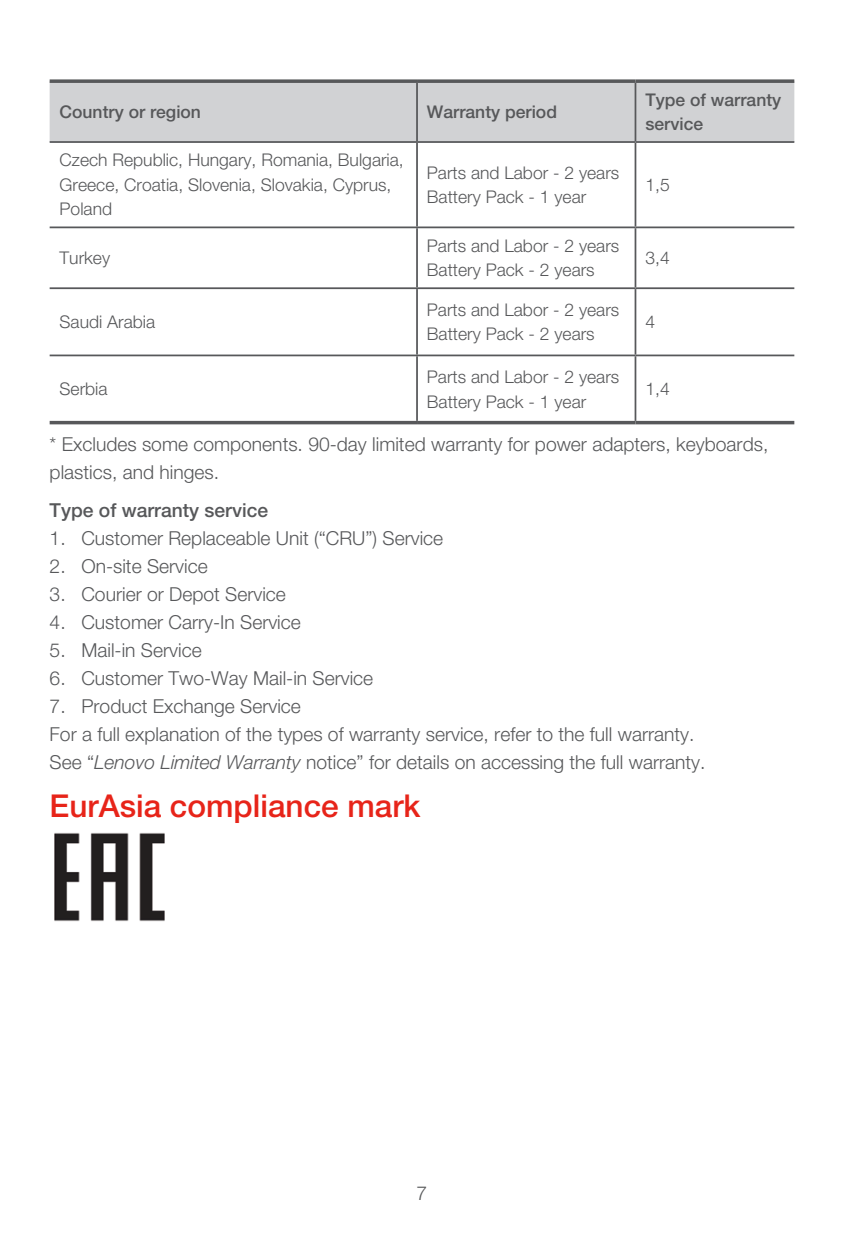
<style>
.page{position:relative;width:844px;height:1241px;background:#fff}
.page>*{position:absolute;margin:0;border:0;box-sizing:border-box;transform-origin:0 0}
.一级标题{font:500 31.5px "Helvetica Neue LT Std";color:#e72419}
.正文{font:300 19.25px/28px "Helvetica Neue LT Std";color:#57585a}
.t1{font:500 19.25px "Helvetica Neue LT Std";color:#57585a}
.t2{font:300 17.5px/24.5px "Helvetica Neue LT Std";color:#57585a}
.t3{font:500 17.5px/24.5px "Helvetica Neue LT Std";color:#57585a}
.s1{font-style:italic}
</style>
<div class="page">
<img style="left:54px;top:832px;width:111px;height:89px">
<div style="left:50px;top:83px;width:744px;height:58px;background:#d1d2d4"></div>
<hr style="left:50px;top:421px;width:367px;height:3px;background:#57585a">
<hr style="left:416px;top:83px;width:2px;height:58px;background:#57585a">
<hr style="left:416px;top:143px;width:2px;height:83px;background:#57585a">
<hr style="left:416px;top:228px;width:2px;height:59px;background:#57585a">
<hr style="left:416px;top:289px;width:2px;height:65px;background:#57585a">
<hr style="left:416px;top:356px;width:2px;height:65px;background:#57585a">
<hr style="left:417px;top:421px;width:218px;height:3px;background:#57585a">
<hr style="left:634px;top:83px;width:2px;height:58px;background:#57585a">
<hr style="left:634px;top:143px;width:2px;height:83px;background:#57585a">
<hr style="left:634px;top:228px;width:2px;height:59px;background:#57585a">
<hr style="left:634px;top:289px;width:2px;height:65px;background:#57585a">
<hr style="left:634px;top:356px;width:2px;height:65px;background:#57585a">
<hr style="left:635px;top:421px;width:159px;height:3px;background:#57585a">
<svg style="left:50px;top:79px;width:367px;height:4px"></svg>
<svg style="left:417px;top:79px;width:218px;height:4px"></svg>
<svg style="left:635px;top:79px;width:159px;height:4px"></svg>
<hr style="left:50px;top:141px;width:367px;height:2px;background:#57585a">
<hr style="left:417px;top:141px;width:218px;height:2px;background:#57585a">
<hr style="left:635px;top:141px;width:159px;height:2px;background:#57585a">
<hr style="left:50px;top:226px;width:367px;height:2px;background:#57585a">
<hr style="left:417px;top:226px;width:218px;height:2px;background:#57585a">
<hr style="left:635px;top:226px;width:159px;height:2px;background:#57585a">
<hr style="left:50px;top:287px;width:367px;height:2px;background:#57585a">
<hr style="left:417px;top:287px;width:218px;height:2px;background:#57585a">
<hr style="left:635px;top:287px;width:159px;height:2px;background:#57585a">
<hr style="left:50px;top:354px;width:367px;height:2px;background:#57585a">
<hr style="left:417px;top:354px;width:218px;height:2px;background:#57585a">
<hr style="left:635px;top:354px;width:159px;height:2px;background:#57585a">
<p class="t3" style="left:60px;top:99px;width:143px">Country or region</p>
<p class="t3" style="left:427px;top:99px;width:131px">Warranty period</p>
<p class="t2" style="left:60px;top:147px;width:345px">Czech Republic, Hungary, Romania, Bulgaria,<br>Greece, Croatia, Slovenia, Slovakia, Cyprus,<br>Poland</p>
<p class="t2" style="left:60px;top:245px;width:52px">Turkey</p>
<p class="t2" style="left:427px;top:160px;width:194px">Parts and Labor - 2 years<br>Battery Pack - 1 year</p>
<p class="t2" style="left:427px;top:233px;width:194px">Parts and Labor - 2 years<br>Battery Pack - 2 years</p>
<p class="t2" style="left:60px;top:309px;width:97px">Saudi Arabia</p>
<p class="t2" style="left:427px;top:297px;width:194px">Parts and Labor - 2 years<br>Battery Pack - 2 years</p>
<p class="t2" style="left:60px;top:376px;width:49px">Serbia</p>
<p class="t2" style="left:427px;top:364px;width:194px">Parts and Labor - 2 years<br>Battery Pack - 1 year</p>
<p class="t3" style="left:645px;top:87px;width:137px">Type of warranty service</p>
<p class="t2" style="left:645px;top:172px;width:26px">1,5</p>
<p class="t2" style="left:645px;top:245px;width:26px">3,4</p>
<p class="t2" style="left:645px;top:309px;width:11px">4</p>
<p class="t2" style="left:645px;top:376px;width:26px">1,4</p>
<p class="正文" style="left:50px;top:429px;width:720px">* Excludes some components. 90-day limited warranty for power adapters, keyboards, plastics, and hinges.</p>
<p class="t1" style="left:50px;top:498px;width:220px">Type of warranty service</p>
<p class="正文" style="left:50px;top:523px;width:395px">1. Customer Replaceable Unit (“CRU”) Service</p>
<p class="正文" style="left:50px;top:551px;width:159px">2. On-site Service</p>
<p class="正文" style="left:50px;top:579px;width:238px">3. Courier or Depot Service</p>
<p class="正文" style="left:50px;top:607px;width:253px">4. Customer Carry-In Service</p>
<p class="正文" style="left:50px;top:635px;width:153px">5. Mail-in Service</p>
<p class="正文" style="left:50px;top:663px;width:325px">6. Customer Two-Way Mail-in Service</p>
<p class="正文" style="left:50px;top:691px;width:253px">7. Product Exchange Service</p>
<p class="正文" style="left:50px;top:719px;width:657px">For a full explanation of the types of warranty service, refer to the full warranty.<br>See “<span class="s1">Lenovo Limited Warranty</span> notice” for details on accessing the full warranty.</p>
<p class="一级标题" style="left:50px;top:786px;width:372px">EurAsia compliance mark</p>
<p class="正文" style="left:416px;top:1178px;width:12px">7</p>
</div>
